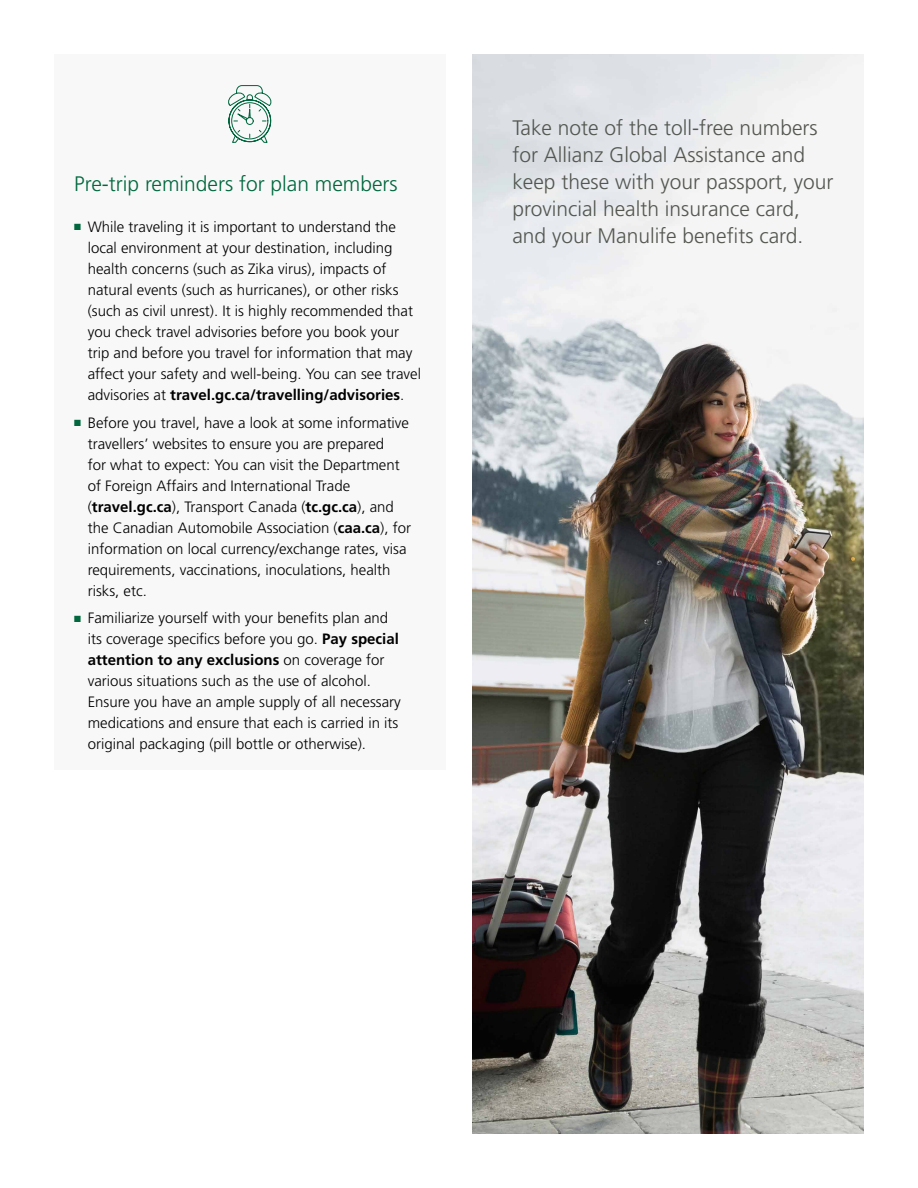
<style>
.page{position:relative;width:918px;height:1188px;background:#fff}
.page>*{position:absolute;margin:0;border:0;box-sizing:border-box;transform-origin:0 0}
.t1{font:300 21px/27px "Frutiger LT Pro";color:#545750}
.t2{font:300 21px "Frutiger LT Pro";color:#00673e}
.t3{font:300 15px/21px "Frutiger LT Pro";color:#000}
.s1{color:#00673e}
.s2{font-weight:700}
</style>
<div class="page">
<img style="left:472px;top:54px;width:392px;height:1080px">
<div style="left:54px;top:54px;width:392px;height:716px;background:#f8f8f8"></div>
<svg style="left:228px;top:85px;width:44px;height:58px"></svg>
<h1 class="t2" style="left:74px;top:171px;width:325px">Pre‑trip reminders for plan members</h1>
<p class="t3" style="left:88px;top:216px;width:335px;text-indent:-13px"><span class="s1">■</span> While traveling it is important to understand the local environment at your destination, including health concerns (such as Zika virus), impacts of natural events (such as hurricanes), or other risks (such as civil unrest). It is highly recommended that you check travel advisories before you book your trip and before you travel for information that may affect your safety and well‑being. You can see travel advisories at <span class="s2">travel.gc.ca/travelling/advisories</span>.</p>
<p class="t3" style="left:88px;top:412px;width:325px;text-indent:-13px"><span class="s1">■</span> Before you travel, have a look at some informative travellers’ websites to ensure you are prepared<br>for what to expect: You can visit the Department of Foreign Affairs and International Trade (<span class="s2">travel.gc.ca</span>), Transport Canada (<span class="s2">tc.gc.ca</span>), and the Canadian Automobile Association (<span class="s2">caa.ca</span>), for information on local currency/exchange rates, visa requirements, vaccinations, inoculations, health risks, etc.</p>
<p class="t3" style="left:88px;top:608px;width:315px;text-indent:-13px"><span class="s1">■</span> Familiarize yourself with your benefits plan and its coverage specifics before you go. <span class="s2">Pay special attention to any exclusions</span> on coverage for various situations such as the use of alcohol.<br>Ensure you have an ample supply of all necessary medications and ensure that each is carried in its original packaging (pill bottle or otherwise).</p>
<h1 class="t1" style="left:512px;top:114px;width:322px">Take note of the toll‑free numbers for Allianz Global Assistance and keep these with your passport, your provincial health insurance card, and your Manulife benefits card.</h1>
</div>
